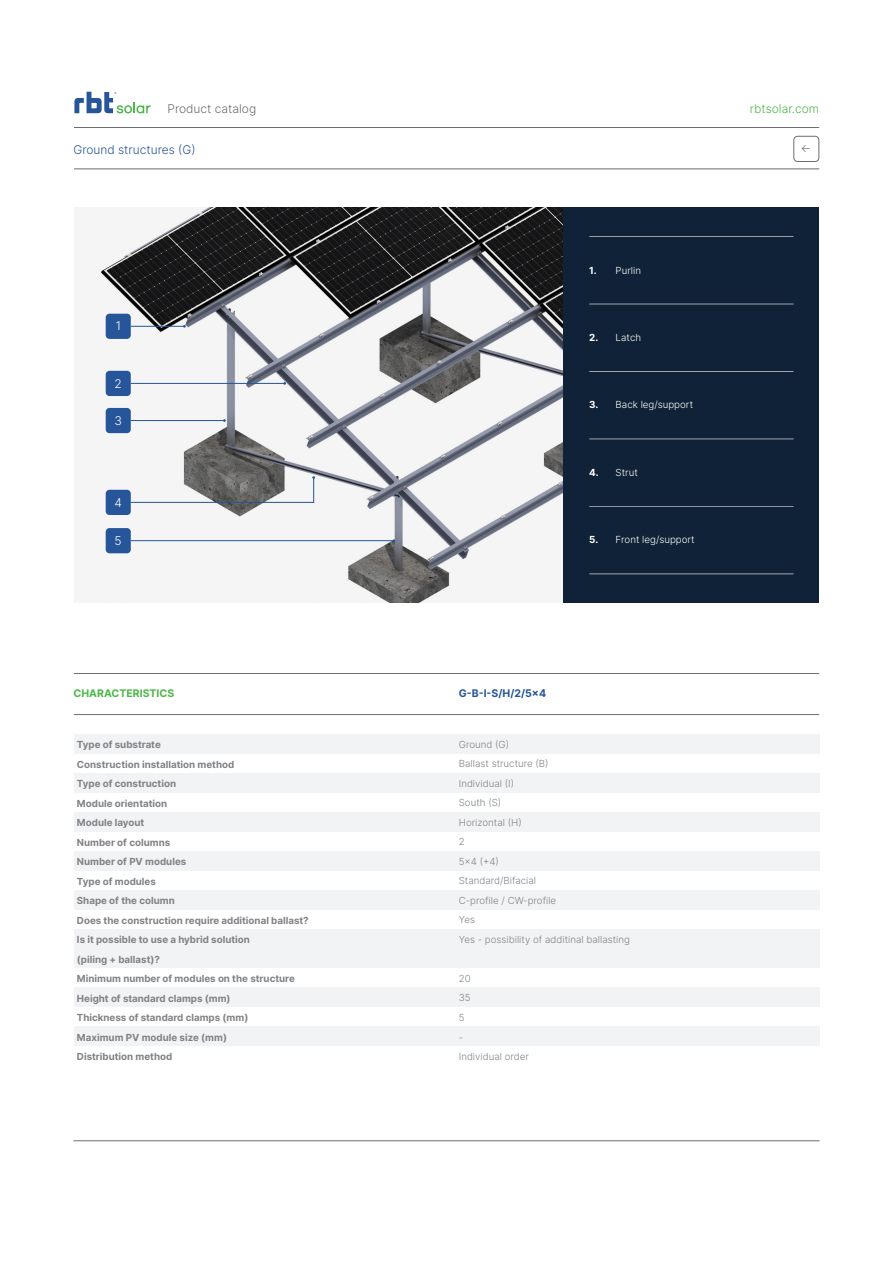
<style>
.page{position:relative;width:893px;height:1263px;background:#fff}
.page>*{position:absolute;margin:0;border:0;box-sizing:border-box;transform-origin:0 0}
.t1{font:300 12px "Inter";color:#265599}
.t2{font:300 12px "Inter";color:#6c6d70}
.t3{font:300 12px "Inter";color:#4cb848}
.t4{font:300 12px "Inter";color:#fff}
.t5{font:300 10.95px "Inter";color:#6c6d70}
.t6{font:700 10.5px "Inter";color:#265599}
.t7{font:700 10.5px "Inter";color:#4cb848}
.t8{font:700 9.75px/19.5px "Inter";color:#808285}
.t9{font:300 9.75px/19.5px "Inter";color:#808285}
.t10{font:300 9.75px "Inter";color:#fff}
.t11{font:700 9.75px "Inter";color:#fff}
</style>
<div class="page">
<img style="left:74px;top:208px;width:489px;height:395px">
<hr style="left:73px;top:1140px;width:747px;height:1px;background:#6c6d70">
<div style="left:563px;top:208px;width:256px;height:395px;background:#102237"></div>
<div style="left:106px;top:314px;width:25px;height:25px;background:#265599;border-radius:4px"></div>
<div style="left:106px;top:371px;width:25px;height:25px;background:#265599;border-radius:4px"></div>
<hr style="left:131px;top:383px;width:154px;height:1px;background:#265599">
<hr style="left:131px;top:326px;width:53px;height:1px;background:#265599">
<div style="left:106px;top:408px;width:25px;height:25px;background:#265599;border-radius:4px"></div>
<hr style="left:131px;top:420px;width:94px;height:1px;background:#265599">
<div style="left:106px;top:490px;width:25px;height:25px;background:#265599;border-radius:4px"></div>
<svg style="left:130px;top:476px;width:185px;height:27px"></svg>
<div style="left:106px;top:528px;width:25px;height:25px;background:#265599;border-radius:4px"></div>
<hr style="left:131px;top:540px;width:263px;height:1px;background:#265599">
<hr style="left:589px;top:574px;width:204px;height:1px;background:#fff">
<hr style="left:589px;top:506px;width:204px;height:1px;background:#fff">
<hr style="left:589px;top:439px;width:204px;height:1px;background:#fff">
<hr style="left:589px;top:371px;width:204px;height:1px;background:#fff">
<hr style="left:589px;top:304px;width:204px;height:1px;background:#fff">
<hr style="left:589px;top:236px;width:204px;height:1px;background:#fff">
<hr style="left:74px;top:127px;width:745px;height:1px;background:#6c6d70">
<hr style="left:74px;top:169px;width:745px;height:1px;background:#6c6d70">
<div style="left:74px;top:734px;width:746px;height:20px;background:#f2f3f4"></div>
<div style="left:74px;top:773px;width:746px;height:20px;background:#f2f3f4"></div>
<div style="left:74px;top:812px;width:746px;height:20px;background:#f2f3f4"></div>
<div style="left:74px;top:851px;width:746px;height:20px;background:#f2f3f4"></div>
<div style="left:74px;top:929px;width:746px;height:20px;background:#f2f3f4"></div>
<div style="left:74px;top:949px;width:746px;height:19px;background:#f2f3f4"></div>
<div style="left:74px;top:988px;width:746px;height:19px;background:#f2f3f4"></div>
<div style="left:74px;top:1027px;width:746px;height:19px;background:#f2f3f4"></div>
<div style="left:74px;top:890px;width:746px;height:20px;background:#f2f3f4"></div>
<hr style="left:74px;top:714px;width:745px;height:1px;background:#6c6d70">
<hr style="left:74px;top:673px;width:745px;height:1px;background:#6c6d70">
<div style="left:794px;top:136px;width:25px;height:26px;border:1px solid #6c6d70;border-radius:4px"></div>
<svg style="left:74px;top:92px;width:76px;height:21px"></svg>
<p class="t2" style="left:168px;top:100px;width:90px">Product catalog</p>
<p class="t3" style="left:750px;top:101px;width:71px">rbtsolar.com</p>
<p class="t1" style="left:73px;top:141px;width:124px">Ground structures (G)</p>
<p class="t5" style="left:801px;top:140px;width:12px">←</p>
<p class="t4" style="left:116px;top:318px;width:7px">1</p>
<p class="t4" style="left:114px;top:375px;width:9px">2</p>
<p class="t4" style="left:114px;top:412px;width:9px">3</p>
<p class="t4" style="left:114px;top:494px;width:9px">4</p>
<p class="t4" style="left:114px;top:532px;width:9px">5</p>
<p class="t7" style="left:74px;top:685px;width:102px">CHARACTERISTICS</p>
<p class="t8" style="left:77px;top:734px;width:233px">Type of substrate<br>Construction installation method<br>Type of construction<br>Module orientation<br>Module layout<br>Number of columns<br>Number of PV modules<br>Type of modules<br>Shape of the column<br>Does the construction require additional ballast?<br>Is it possible to use a hybrid solution<br>(piling + ballast)?<br>Minimum number of modules on the structure<br>Height of standard clamps (mm)<br>Thickness of standard clamps (mm)<br>Maximum PV module size (mm)<br>Distribution method</p>
<p class="t11" style="left:589px;top:263px;width:9px">1.</p>
<p class="t10" style="left:616px;top:264px;width:27px">Purlin</p>
<p class="t11" style="left:589px;top:331px;width:11px">2.</p>
<p class="t10" style="left:616px;top:331px;width:27px">Latch</p>
<p class="t11" style="left:589px;top:397px;width:11px">3.</p>
<p class="t10" style="left:616px;top:397px;width:79px">Back leg/support</p>
<p class="t11" style="left:589px;top:465px;width:11px">4.</p>
<p class="t10" style="left:616px;top:466px;width:24px">Strut</p>
<p class="t11" style="left:589px;top:532px;width:10px">5.</p>
<p class="t10" style="left:616px;top:532px;width:81px">Front leg/support</p>
<p class="t6" style="left:459px;top:685px;width:89px">G-B-I-S/H/2/5×4</p>
<p class="t9" style="left:459px;top:734px;width:173px">Ground (G)<br>Ballast structure (B)<br>Individual (I)<br>South (S)<br>Horizontal (H)<br>2<br>5×4 (+4)<br>Standard/Bifacial<br>C-profile / CW-profile<br>Yes<br>Yes - possibility of additinal ballasting</p>
<p class="t9" style="left:459px;top:968px;width:72px">20<br>35<br>5<br>-<br>Individual order</p>
</div>
